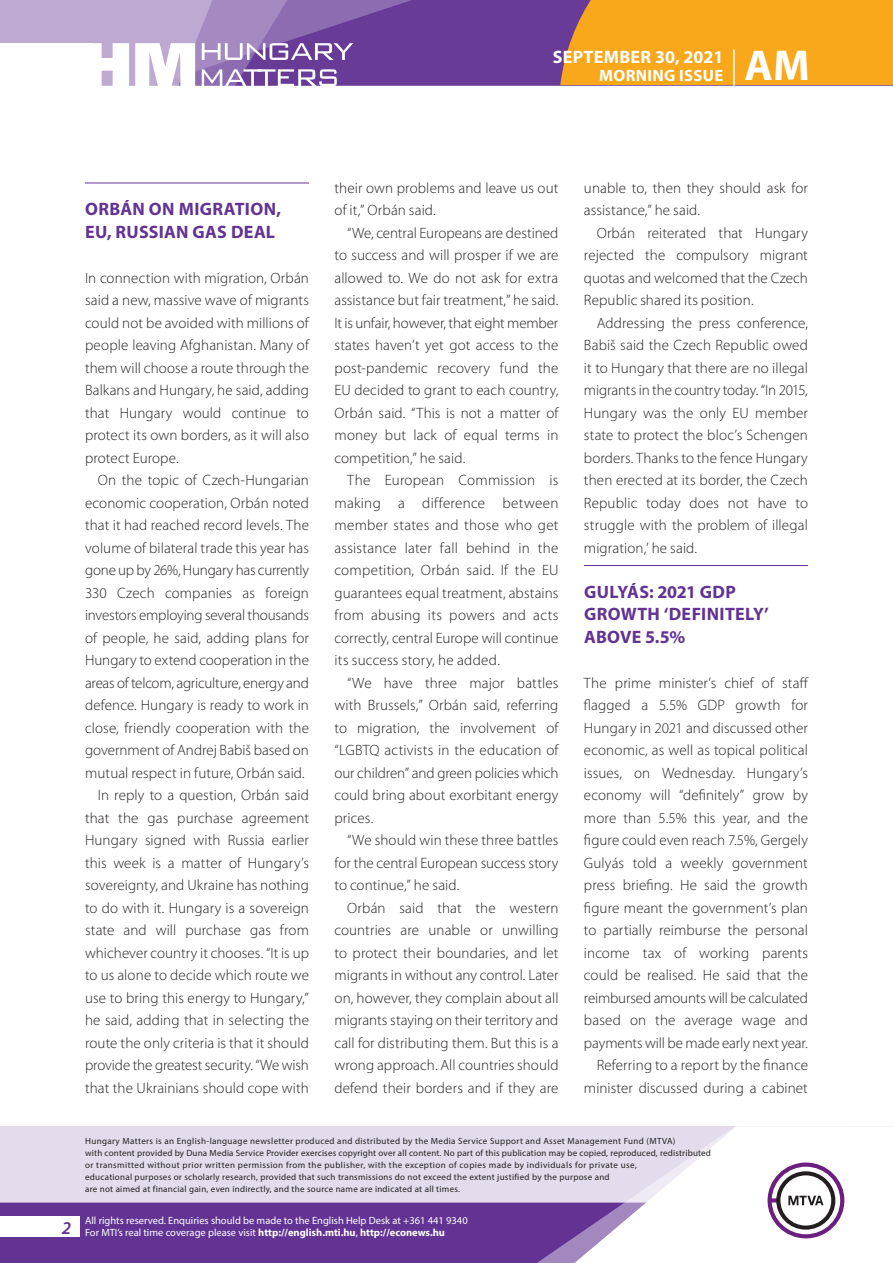
<style>
.page{position:relative;width:893px;height:1263px;background:#fff}
.page>*{position:absolute;margin:0;border:0;box-sizing:border-box;transform-origin:0 0}
.t1{font:700 43.35px "Myriad Pro";color:#fff}
._01_cimsor{font:700 18px/22.5px "Myriad Pro";letter-spacing:.015em;color:#623393}
.t2{font:700 18px "Myriad Pro";letter-spacing:.02em;color:#fff}
.t3{font:italic 600 18px "Myriad Pro";color:#623393}
.t4{font:700 16.5px "Myriad Pro";letter-spacing:.02em;color:#fff}
._03_kenyer_szöveg-2{font:300 15px/22.5px "Myriad Pro";letter-spacing:.005em;color:#231f20;text-align:justify}
._03_kenyer_szöveg-1{font:300 15px/22.5px "Myriad Pro";letter-spacing:.005em;color:#231f20;text-align:justify}
.t5{font:10.5px/12px "Myriad Pro";color:#fff}
.t6{font:9px/12px "Myriad Pro";letter-spacing:.03em;color:#231f20}
.s1{font-weight:700}
</style>
<div class="page">
<div style="left:0;top:1126px;width:893px;height:137px;background:#e4dcec"></div>
<div style="left:0;top:1202px;width:506px;height:61px;background:#623393"></div>
<svg style="left:506px;top:1202px;width:69px;height:61px;background:#6b3e99"></svg>
<svg style="left:575px;top:1126px;width:318px;height:137px"></svg>
<div style="left:0;top:1216px;width:79px;height:20px;background:#fff"></div>
<div style="left:0;top:0;width:893px;height:85px;background:#683b97"></div>
<div style="left:560px;top:0;width:333px;height:85px;background:#f9a71b"></div>
<hr style="left:733px;top:49px;width:2px;height:37px;background:#fff">
<svg style="left:0;top:0;width:479px;height:86px"></svg>
<hr style="left:85px;top:183px;width:224px;height:1px;background:#623393">
<hr style="left:584px;top:565px;width:224px;height:1px;background:#623393">
<p class="t2" style="left:553px;top:45px;width:172px">SEPTEMBER 30, 2021</p>
<p class="t4" style="left:599px;top:65px;width:125px">MORNING ISSUE</p>
<h1 class="t1" style="left:745px;top:37px;width:67px">AM</h1>
<p class="_01_cimsor" style="left:85px;top:197px;width:197px">ORBÁN ON MIGRATION,<br>EU, RUSSIAN GAS DEAL</p>
<p class="_03_kenyer_szöveg-1" style="left:85px;top:266px;width:225px">In connection with migration, Orbán said a new, massive wave of migrants could not be avoided with millions of people leaving Afghanistan. Many of them will choose a route through the Balkans and Hungary, he said, adding that Hungary would continue to protect its own borders, as it will also protect Europe.</p>
<p class="_03_kenyer_szöveg-2" style="left:85px;top:469px;width:225px;text-indent:13px">On the topic of Czech-Hungarian economic cooperation, Orbán noted that it had reached record levels. The volume of bilateral trade this year has gone up by 26%, Hungary has currently 330 Czech companies as foreign investors employing several thousands of people, he said, adding plans for Hungary to extend cooperation in the areas of telcom, agriculture, energy and defence. Hungary is ready to work in close, friendly cooperation with the government of Andrej Babiš based on mutual respect in future, Orbán said.</p>
<p class="_03_kenyer_szöveg-2" style="left:85px;top:784px;width:225px;text-indent:13px">In reply to a question, Orbán said that the gas purchase agreement Hungary signed with Russia earlier this week is a matter of Hungary’s sovereignty, and Ukraine has nothing to do with it. Hungary is a sovereign state and will purchase gas from whichever country it chooses. “It is up to us alone to decide which route we use to bring this energy to Hungary,” he said, adding that in selecting the route the only criteria is that it should provide the greatest security. “We wish that the Ukrainians should cope with</p>
<p class="_03_kenyer_szöveg-2" style="left:334px;top:176px;width:225px">their own problems and leave us out of it,” Orbán said.</p>
<p class="_03_kenyer_szöveg-2" style="left:334px;top:221px;width:225px;text-indent:13px">“We, central Europeans are destined to success and will prosper if we are allowed to. We do not ask for extra assistance but fair treatment,” he said.<br>It is unfair, however, that eight member states haven’t yet got access to the post-pandemic recovery fund the EU decided to grant to each country, Orbán said. “This is not a matter of money but lack of equal terms in competition,” he said.</p>
<p class="_03_kenyer_szöveg-2" style="left:334px;top:469px;width:225px;text-indent:13px">The European Commission is making a difference between member states and those who get assistance later fall behind in the competition, Orbán said. If the EU guarantees equal treatment, abstains from abusing its powers and acts correctly, central Europe will continue its success story, he added.</p>
<p class="_03_kenyer_szöveg-2" style="left:334px;top:671px;width:225px;text-indent:13px">“We have three major battles with Brussels,” Orbán said, referring to migration, the involvement of “LGBTQ activists in the education of our children” and green policies which could bring about exorbitant energy prices.</p>
<p class="_03_kenyer_szöveg-2" style="left:334px;top:829px;width:225px;text-indent:13px">“We should win these three battles for the central European success story to continue,” he said.</p>
<p class="_03_kenyer_szöveg-2" style="left:334px;top:896px;width:225px;text-indent:13px">Orbán said that the western countries are unable or unwilling to protect their boundaries, and let migrants in without any control. Later on, however, they complain about all migrants staying on their territory and call for distributing them. But this is a wrong approach. All countries should defend their borders and if they are</p>
<p class="_03_kenyer_szöveg-2" style="left:584px;top:176px;width:225px">unable to, then they should ask for assistance,” he said.</p>
<p class="_03_kenyer_szöveg-2" style="left:584px;top:221px;width:225px;text-indent:13px">Orbán reiterated that Hungary rejected the compulsory migrant quotas and welcomed that the Czech Republic shared its position.</p>
<p class="_03_kenyer_szöveg-2" style="left:584px;top:311px;width:226px;text-indent:13px">Addressing the press conference, Babiš said the Czech Republic owed it to Hungary that there are no illegal migrants in the country today. “In 2015, Hungary was the only EU member state to protect the bloc’s Schengen borders. Thanks to the fence Hungary then erected at its border, the Czech Republic today does not have to struggle with the problem of illegal migration,’ he said.</p>
<p class="_01_cimsor" style="left:584px;top:580px;width:186px">GULYÁS: 2021 GDP<br>GROWTH ‘DEFINITELY’<br>ABOVE 5.5%</p>
<p class="_03_kenyer_szöveg-1" style="left:584px;top:671px;width:226px">The prime minister’s chief of staff flagged a 5.5% GDP growth for Hungary in 2021 and discussed other economic, as well as topical political issues, on Wednesday. Hungary’s economy will “definitely” grow by more than 5.5% this year, and the figure could even reach 7.5%, Gergely Gulyás told a weekly government press briefing. He said the growth figure meant the government’s plan to partially reimburse the personal income tax of working parents could be realised. He said that the reimbursed amounts will be calculated based on the average wage and payments will be made early next year.</p>
<p class="_03_kenyer_szöveg-2" style="left:584px;top:1054px;width:225px;text-align:right">Referring to a report by the finance minister discussed during a cabinet</p>
<p class="t3" style="left:62px;top:1217px;width:11px">2</p>
<p class="t6" style="left:85px;top:1134px;width:627px">Hungary Matters is an English-language newsletter produced and distributed by the Media Service Support and Asset Management Fund (MTVA)<br>with content provided by Duna Media Service Provider exercises copyright over all content. No part of this publication may be copied, reproduced, redistributed or transmitted without prior written permission from the publisher, with the exception of copies made by individuals for private use,<br>educational purposes or scholarly research, provided that such transmissions do not exceed the extent justified by the purpose and<br>are not aimed at financial gain, even indirectly, and the source name are indicated at all times.</p>
<p class="t5" style="left:85px;top:1214px;width:384px">All rights reserved. Enquiries should be made to the English Help Desk at +361 441 9340<br>For MTI’s real time coverage please visit <span class="s1">http://english.mti.hu</span>, <span class="s1">http://econews.hu</span></p>
</div>
